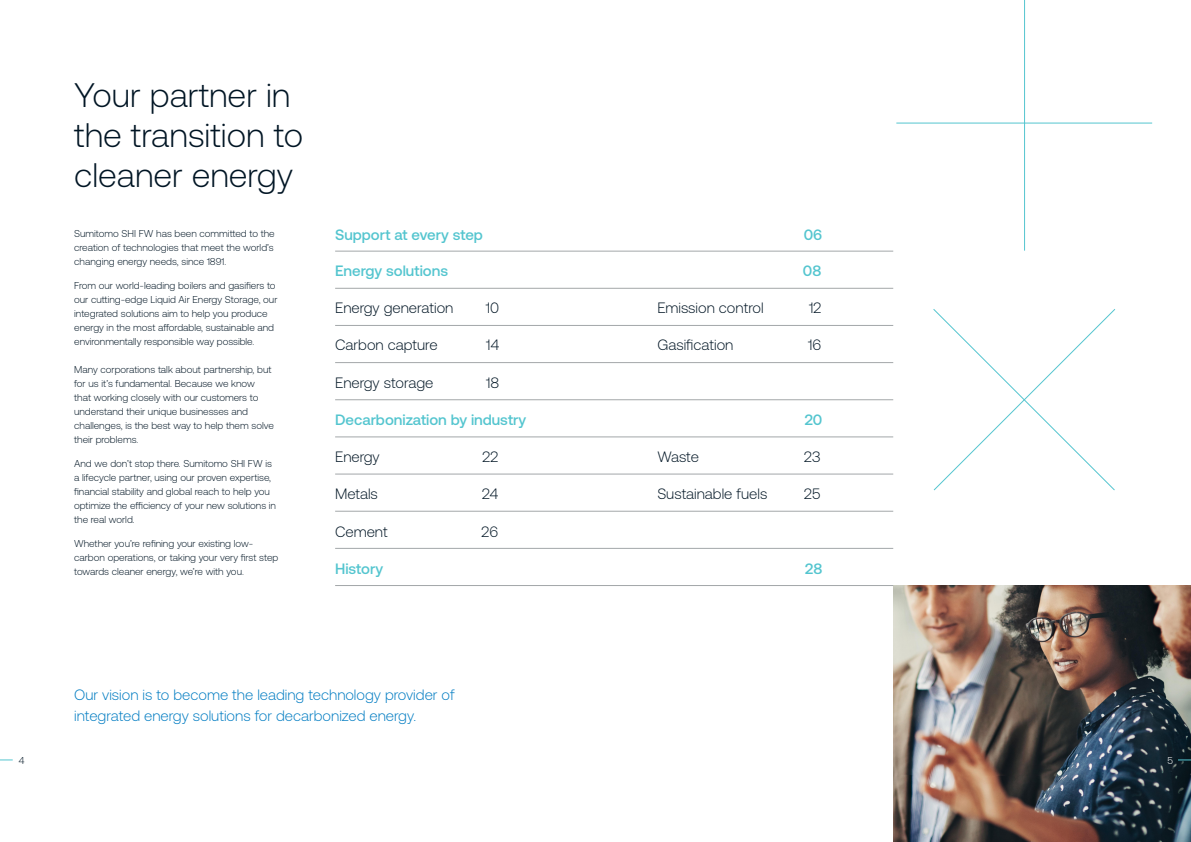
<style>
.page{position:relative;width:1191px;height:842px;background:#fff}
.page>*{position:absolute;margin:0;border:0;box-sizing:border-box;transform-origin:0 0}
.t1{font:300 34px/39.8px "Aeonik";color:#001524}
.Call_out{font:300 15px "Aeonik";color:#001524}
.Call_out-2{font:300 15px/21px "Aeonik";color:#007cc2}
.Call_out-3{font:500 15px "Aeonik";color:#54c5cf}
.Body{font:300 10px/14px "Aeonik";color:#001524}
.Call_out-4{font:300 10px "Aeonik";color:#fff}
</style>
<div class="page">
<svg style="left:0;top:759px;width:13px;height:1px"></svg>
<img style="left:893px;top:585px;width:298px;height:257px">
<hr style="left:335px;top:288px;width:558px;height:1px;background:#a3a7a9">
<hr style="left:335px;top:325px;width:558px;height:1px;background:#a3a7a9">
<hr style="left:335px;top:362px;width:558px;height:1px;background:#a3a7a9">
<hr style="left:335px;top:399px;width:558px;height:1px;background:#a3a7a9">
<hr style="left:335px;top:436px;width:558px;height:1px;background:#a3a7a9">
<hr style="left:335px;top:251px;width:558px;height:1px;background:#a3a7a9">
<hr style="left:335px;top:585px;width:558px;height:1px;background:#a3a7a9">
<hr style="left:335px;top:474px;width:558px;height:1px;background:#a3a7a9">
<hr style="left:335px;top:511px;width:558px;height:1px;background:#a3a7a9">
<hr style="left:335px;top:548px;width:558px;height:1px;background:#a3a7a9">
<hr style="left:1024px;top:0;width:1px;height:251px;background:#54c5cf">
<hr style="left:896px;top:123px;width:256px;height:1px;background:#54c5cf">
<svg style="left:933px;top:309px;width:183px;height:182px"></svg>
<svg style="left:1178px;top:759px;width:13px;height:1px"></svg>
<p class="Body" style="left:19px;top:753px;width:7px">4</p>
<h1 class="t1" style="left:74px;top:76px;width:230px">Your partner in the transition to cleaner energy</h1>
<p class="Body" style="left:74px;top:226px;width:202px;text-align:justify">Sumitomo SHI FW has been committed to the creation of technologies that meet the world’s changing energy needs, since 1891.</p>
<p class="Body" style="left:74px;top:278px;width:205px">From our world-leading boilers and gasifiers to our cutting-edge Liquid Air Energy Storage, our integrated solutions aim to help you produce energy in the most affordable, sustainable and environmentally responsible way possible.</p>
<p class="Body" style="left:74px;top:362px;width:201px">Many corporations talk about partnership, but for us it’s fundamental. Because we know that working closely with our customers to understand their unique businesses and challenges, is the best way to help them solve their problems.</p>
<p class="Body" style="left:74px;top:456px;width:203px">And we don’t stop there. Sumitomo SHI FW is a lifecycle partner, using our proven expertise, financial stability and global reach to help you optimize the efficiency of your new solutions in the real world.</p>
<p class="Body" style="left:74px;top:536px;width:206px">Whether you’re refining your existing low&shy;carbon operations, or taking your very first step towards cleaner energy, we’re with you.</p>
<p class="Call_out-3" style="left:335px;top:227px;width:149px">Support at every step</p>
<p class="Call_out-3" style="left:804px;top:227px;width:20px">06</p>
<p class="Call_out-3" style="left:335px;top:262px;width:114px">Energy solutions</p>
<p class="Call_out-3" style="left:803px;top:262px;width:20px">08</p>
<p class="Call_out" style="left:335px;top:300px;width:120px">Energy generation</p>
<p class="Call_out" style="left:486px;top:300px;width:15px">10</p>
<p class="Call_out" style="left:657px;top:300px;width:108px">Emission control</p>
<p class="Call_out" style="left:809px;top:300px;width:14px">12</p>
<p class="Call_out" style="left:335px;top:337px;width:104px">Carbon capture</p>
<p class="Call_out" style="left:486px;top:337px;width:14px">14</p>
<p class="Call_out" style="left:657px;top:337px;width:78px">Gasification</p>
<p class="Call_out" style="left:808px;top:337px;width:15px">16</p>
<p class="Call_out" style="left:335px;top:374px;width:100px">Energy storage</p>
<p class="Call_out" style="left:486px;top:374px;width:15px">18</p>
<p class="Call_out-3" style="left:335px;top:412px;width:193px">Decarbonization by industry</p>
<p class="Call_out-3" style="left:804px;top:412px;width:19px">20</p>
<p class="Call_out" style="left:335px;top:449px;width:46px">Energy</p>
<p class="Call_out" style="left:482px;top:449px;width:17px">22</p>
<p class="Call_out" style="left:657px;top:449px;width:43px">Waste</p>
<p class="Call_out" style="left:804px;top:449px;width:18px">23</p>
<p class="Call_out" style="left:335px;top:486px;width:44px">Metals</p>
<p class="Call_out" style="left:482px;top:486px;width:18px">24</p>
<p class="Call_out" style="left:657px;top:486px;width:111px">Sustainable fuels</p>
<p class="Call_out" style="left:804px;top:486px;width:18px">25</p>
<p class="Call_out" style="left:335px;top:523px;width:54px">Cement</p>
<p class="Call_out" style="left:481px;top:523px;width:18px">26</p>
<p class="Call_out-3" style="left:335px;top:561px;width:50px">History</p>
<p class="Call_out-3" style="left:805px;top:561px;width:19px">28</p>
<p class="Call_out-2" style="left:74px;top:684px;width:382px">Our vision is to become the leading technology provider of integrated energy solutions for decarbonized energy.</p>
<p class="Call_out-4" style="left:1167px;top:755px;width:7px">5</p>
</div>
